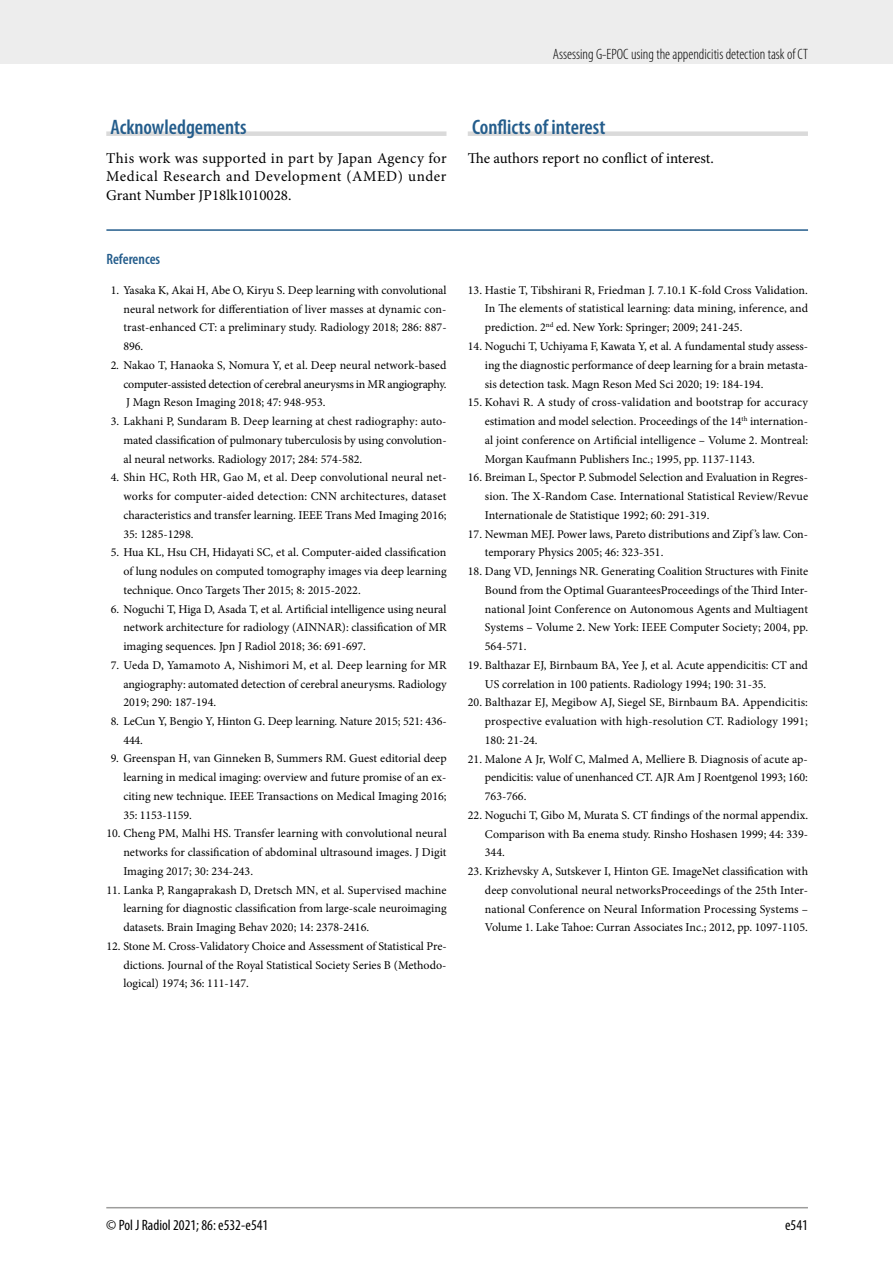
<style>
.page{position:relative;width:893px;height:1263px;background:#fff}
.page>*{position:absolute;margin:0;border:0;box-sizing:border-box;transform-origin:0 0}
.t1{font:600 condensed 21px "Myriad Pro";color:#245d8c}
.t2{font:15px/18.8px "Minion Pro";color:#000;text-align:justify}
.t3{font:300 condensed 15px "Myriad Pro";color:#000}
.t4{font:condensed 15px "Myriad Pro";color:#000}
.t5{font:600 condensed 15px "Myriad Pro";color:#245d8c}
.t6{font:12px/18.8px "Minion Pro";color:#000;text-align:justify}
</style>
<div class="page">
<div style="left:0;top:0;width:893px;height:64px;background:#ededed"></div>
<hr style="left:106px;top:1207px;width:702px;height:1px;background:#9d9d9c">
<div style="left:106px;top:131px;width:340px;height:5px;background:#dadada"></div>
<div style="left:468px;top:131px;width:340px;height:5px;background:#dadada"></div>
<hr style="left:106px;top:229px;width:702px;height:2px;background:#245d8c">
<p class="t3" style="left:553px;top:45px;width:257px">Assessing G-EPOC using the appendicitis detection task of CT</p>
<h1 class="t1" style="left:111px;top:114px;width:138px">Acknowledgements</h1>
<p class="t2" style="left:106px;top:148px;width:342px">This work was supported in part by Japan Agency for Medical Research and Development (AMED) under Grant Number JP18lk1010028.</p>
<p class="t5" style="left:106px;top:250px;width:55px">References</p>
<p class="t6" style="left:123px;top:281px;width:325px;text-indent:-13px">1. Yasaka K, Akai H, Abe O, Kiryu S. Deep learning with convolutional neural network for differentiation of liver masses at dynamic con&shy;trast-enhanced CT: a preliminary study. Radiology 2018; 286: 887- 896.</p>
<p class="t6" style="left:123px;top:356px;width:325px;text-indent:-13px">2. Nakao T, Hanaoka S, Nomura Y, et al. Deep neural network-based computer-assisted detection of cerebral aneurysms in MR angiography.<br>J Magn Reson Imaging 2018; 47: 948-953.</p>
<p class="t6" style="left:123px;top:412px;width:325px;text-indent:-13px">3. Lakhani P, Sundaram B. Deep learning at chest radiography: auto&shy;mated classification of pulmonary tuberculosis by using convolution&shy;al neural networks. Radiology 2017; 284: 574-582.</p>
<p class="t6" style="left:123px;top:468px;width:325px;text-indent:-13px">4. Shin HC, Roth HR, Gao M, et al. Deep convolutional neural net&shy;works for computer-aided detection: CNN architectures, dataset characteristics and transfer learning. IEEE Trans Med Imaging 2016; 35: 1285-1298.</p>
<p class="t6" style="left:123px;top:543px;width:325px;text-indent:-13px">5. Hua KL, Hsu CH, Hidayati SC, et al. Computer-aided classification of lung nodules on computed tomography images via deep learning technique. Onco Targets Ther 2015; 8: 2015-2022.</p>
<p class="t6" style="left:123px;top:599px;width:325px;text-indent:-13px">6. Noguchi T, Higa D, Asada T, et al. Artificial intelligence using neural network architecture for radiology (AINNAR): classification of MR imaging sequences. Jpn J Radiol 2018; 36: 691-697.</p>
<p class="t6" style="left:123px;top:656px;width:325px;text-indent:-13px">7. Ueda D, Yamamoto A, Nishimori M, et al. Deep learning for MR angiography: automated detection of cerebral aneurysms. Radiology 2019; 290: 187-194.</p>
<p class="t6" style="left:123px;top:712px;width:325px;text-indent:-13px">8. LeCun Y, Bengio Y, Hinton G. Deep learning. Nature 2015; 521: 436-<br>444.</p>
<p class="t6" style="left:123px;top:749px;width:325px;text-indent:-13px">9. Greenspan H, van Ginneken B, Summers RM. Guest editorial deep learning in medical imaging: overview and future promise of an ex&shy;citing new technique. IEEE Transactions on Medical Imaging 2016; 35: 1153-1159.</p>
<p class="t6" style="left:123px;top:824px;width:325px;text-indent:-17px">10. Cheng PM, Malhi HS. Transfer learning with convolutional neural networks for classification of abdominal ultrasound images. J Digit Imaging 2017; 30: 234-243.</p>
<p class="t6" style="left:123px;top:880px;width:325px;text-indent:-17px">11. Lanka P, Rangaprakash D, Dretsch MN, et al. Supervised machine learning for diagnostic classification from large-scale neuroimaging datasets. Brain Imaging Behav 2020; 14: 2378-2416.</p>
<p class="t6" style="left:123px;top:937px;width:325px;text-indent:-17px">12. Stone M. Cross-Validatory Choice and Assessment of Statistical Pre&shy;dictions. Journal of the Royal Statistical Society Series B (Methodo&shy;logical) 1974; 36: 111-147.</p>
<h1 class="t1" style="left:472px;top:114px;width:135px">Conflicts of interest</h1>
<p class="t2" style="left:468px;top:148px;width:248px">The authors report no conflict of interest.</p>
<p class="t6" style="left:485px;top:280px;width:325px;text-indent:-17px">13. Hastie T, Tibshirani R, Friedman J. 7.10.1 K-fold Cross Validation.<br>In The elements of statistical learning: data mining, inference, and prediction. 2<sup>nd</sup> ed. New York: Springer; 2009; 241-245.</p>
<p class="t6" style="left:485px;top:337px;width:325px;text-indent:-17px">14. Noguchi T, Uchiyama F, Kawata Y, et al. A fundamental study assess&shy;ing the diagnostic performance of deep learning for a brain metasta&shy;sis detection task. Magn Reson Med Sci 2020; 19: 184-194.</p>
<p class="t6" style="left:485px;top:393px;width:325px;text-indent:-17px">15. Kohavi R. A study of cross-validation and bootstrap for accuracy estimation and model selection. Proceedings of the 14<sup>th</sup> internation&shy;al joint conference on Artificial intelligence – Volume 2. Montreal:<br>Morgan Kaufmann Publishers Inc.; 1995, pp. 1137-1143.</p>
<p class="t6" style="left:485px;top:468px;width:325px;text-indent:-17px">16. Breiman L, Spector P. Submodel Selection and Evaluation in Regres&shy;sion. The X-Random Case. International Statistical Review/Revue Internationale de Statistique 1992; 60: 291-319.</p>
<p class="t6" style="left:485px;top:524px;width:325px;text-indent:-17px">17. Newman MEJ. Power laws, Pareto distributions and Zipf ’s law. Con&shy;temporary Physics 2005; 46: 323-351.</p>
<p class="t6" style="left:485px;top:562px;width:325px;text-indent:-17px">18. Dang VD, Jennings NR. Generating Coalition Structures with Finite Bound from the Optimal GuaranteesProceedings of the Third Inter&shy;national Joint Conference on Autonomous Agents and Multiagent Systems – Volume 2. New York: IEEE Computer Society; 2004, pp.<br>564-571.</p>
<p class="t6" style="left:485px;top:656px;width:325px;text-indent:-17px">19. Balthazar EJ, Birnbaum BA, Yee J, et al. Acute appendicitis: CT and<br>US correlation in 100 patients. Radiology 1994; 190: 31-35.</p>
<p class="t6" style="left:485px;top:693px;width:325px;text-indent:-17px">20. Balthazar EJ, Megibow AJ, Siegel SE, Birnbaum BA. Appendicitis: prospective evaluation with high-resolution CT. Radiology 1991; 180: 21-24.</p>
<p class="t6" style="left:485px;top:749px;width:325px;text-indent:-17px">21. Malone A Jr, Wolf C, Malmed A, Melliere B. Diagnosis of acute ap&shy;pendicitis: value of unenhanced CT. AJR Am J Roentgenol 1993; 160:<br>763-766.</p>
<p class="t6" style="left:485px;top:806px;width:325px;text-indent:-17px">22. Noguchi T, Gibo M, Murata S. CT findings of the normal appendix.<br>Comparison with Ba enema study. Rinsho Hoshasen 1999; 44: 339- 344.</p>
<p class="t6" style="left:485px;top:862px;width:325px;text-indent:-17px">23. Krizhevsky A, Sutskever I, Hinton GE. ImageNet classification with deep convolutional neural networksProceedings of the 25th Inter&shy;national Conference on Neural Information Processing Systems – Volume 1. Lake Tahoe: Curran Associates Inc.; 2012, pp. 1097-1105.</p>
<p class="t4" style="left:106px;top:1216px;width:164px">© Pol J Radiol 2021; 86: e532-e541</p>
<p class="t4" style="left:785px;top:1216px;width:24px">e541</p>
</div>
